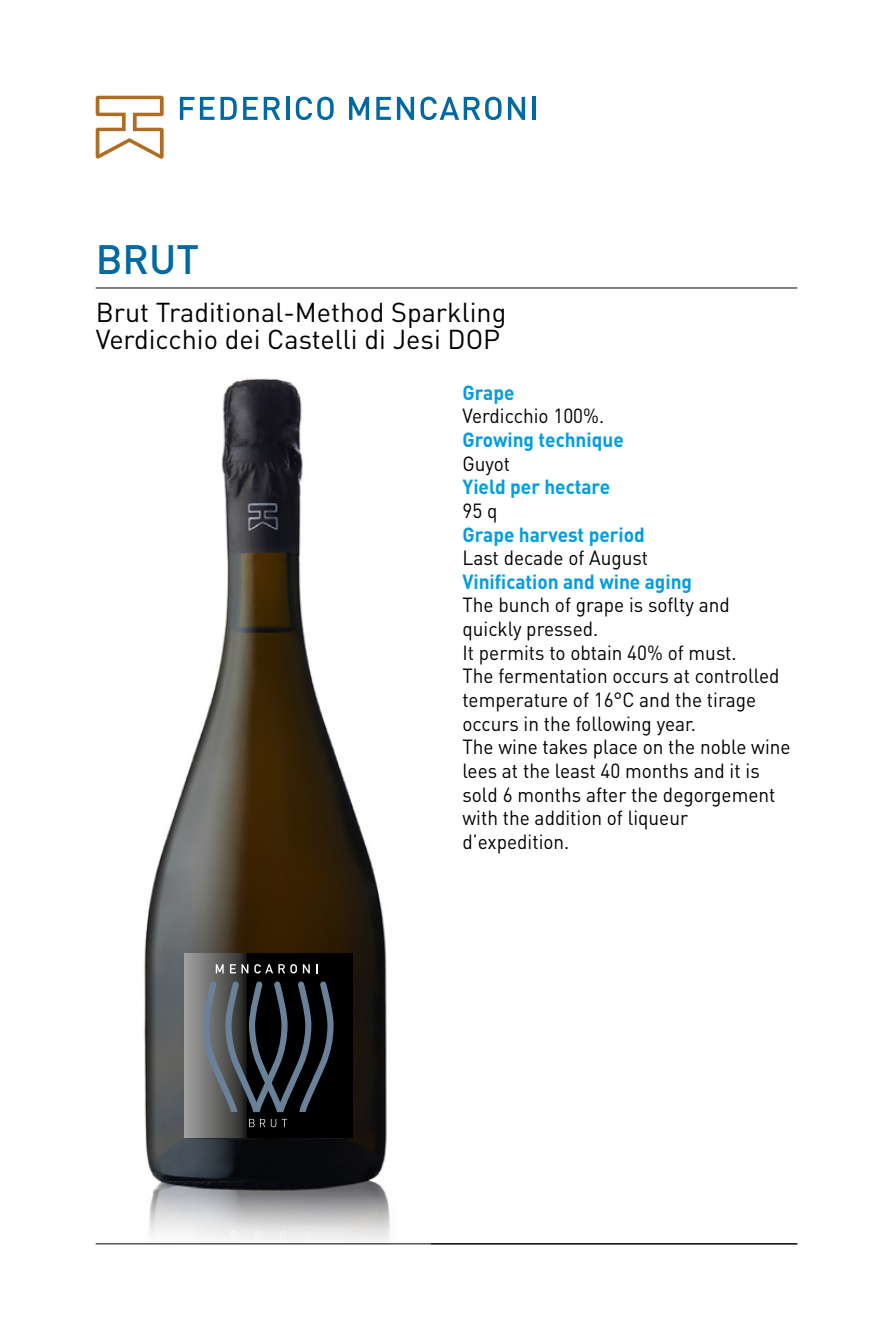
<style>
.page{position:relative;width:893px;height:1340px;background:#fff}
.page>*{position:absolute;margin:0;border:0;box-sizing:border-box;transform-origin:0 0}
.t1{font:500 40.5px "DIN";color:#0069a3}
.t2{font:27px/27px "DIN";color:#000}
.t3{font:20.25px/23.6px "DIN";color:#000;scale:.94 1}
.t4{font:700 20.25px "DIN";color:#009de0;scale:.94 1}
</style>
<div class="page">
<svg style="left:180px;top:97px;width:14px;height:23px"></svg>
<svg style="left:200px;top:97px;width:14px;height:23px"></svg>
<svg style="left:220px;top:97px;width:17px;height:23px"></svg>
<svg style="left:243px;top:97px;width:15px;height:23px"></svg>
<svg style="left:264px;top:97px;width:16px;height:23px"></svg>
<hr style="left:286px;top:97px;width:3px;height:23px;background:#0069a3">
<svg style="left:296px;top:97px;width:38px;height:23px"></svg>
<svg style="left:349px;top:97px;width:20px;height:23px"></svg>
<svg style="left:376px;top:97px;width:15px;height:23px"></svg>
<svg style="left:397px;top:97px;width:17px;height:23px"></svg>
<svg style="left:420px;top:97px;width:82px;height:23px"></svg>
<svg style="left:508px;top:97px;width:17px;height:23px"></svg>
<hr style="left:532px;top:97px;width:4px;height:23px;background:#0069a3">
<svg style="left:96px;top:96px;width:68px;height:63px"></svg>
<hr style="left:96px;top:287px;width:701px;height:1px;background:#000">
<img style="left:143px;top:378px;width:247px;height:865px">
<svg style="left:184px;top:953px;width:168px;height:183px;background:#363636"></svg>
<svg style="left:216px;top:964px;width:8px;height:9px"></svg>
<svg style="left:230px;top:964px;width:18px;height:9px"></svg>
<svg style="left:254px;top:964px;width:43px;height:9px"></svg>
<svg style="left:303px;top:964px;width:7px;height:9px"></svg>
<svg style="left:203px;top:981px;width:131px;height:131px;background:#32393f"></svg>
<svg style="left:249px;top:1118px;width:5px;height:9px"></svg>
<svg style="left:260px;top:1118px;width:5px;height:9px"></svg>
<svg style="left:271px;top:1118px;width:5px;height:9px"></svg>
<svg style="left:282px;top:1118px;width:5px;height:9px"></svg>
<hr style="left:96px;top:1243px;width:701px;height:1px;background:#000">
<h1 class="t1" style="left:96px;top:234px;width:105px">BRUT</h1>
<h2 class="t2" style="left:96px;top:298px;width:412px">Brut Traditional-Method Sparkling<br>Verdicchio dei Castelli di Jesi DOP</h2>
<p class="t4" style="left:462px;top:379px;width:57px">Grape</p>
<p class="t3" style="left:462px;top:404px;width:152px">Verdicchio 100%.</p>
<p class="t4" style="left:462px;top:426px;width:173px">Growing technique</p>
<p class="t3" style="left:462px;top:451px;width:52px">Guyot</p>
<p class="t4" style="left:462px;top:473px;width:159px">Yield per hectare</p>
<p class="t3" style="left:462px;top:498px;width:39px">95 q</p>
<p class="t4" style="left:462px;top:521px;width:195px">Grape harvest period</p>
<p class="t3" style="left:462px;top:545px;width:199px">Last decade of August</p>
<p class="t4" style="left:462px;top:568px;width:246px">Vinification and wine aging</p>
<p class="t3" style="left:462px;top:593px;width:351px">The bunch of grape is soflty and quickly pressed.<br>It permits to obtain 40% of must.<br>The fermentation occurs at controlled temperature of 16°C and the tirage occurs in the following year.<br>The wine takes place on the noble wine lees at the least 40 months and it is sold 6 months after the degorgement with the addition of liqueur d’expedition.</p>
</div>
